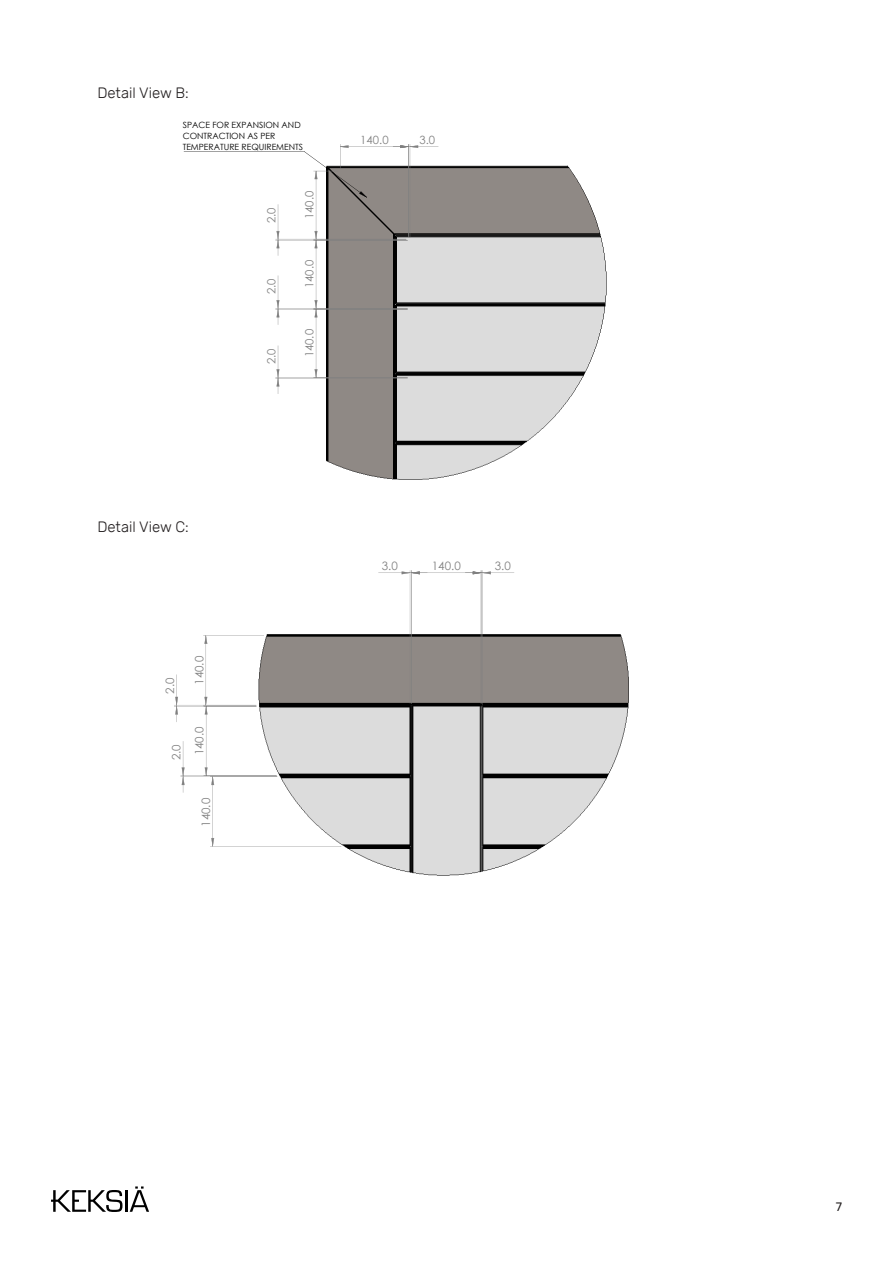
<style>
.page{position:relative;width:893px;height:1263px;background:#fff}
.page>*{position:absolute;margin:0;border:0;box-sizing:border-box;transform-origin:0 0}
.t1{font:300 15px "Rubik";color:#231f20}
.t2{font:12.3px "Rubik";color:#231f20}
.t3{font:11.55px "Century Gothic";color:#808080}
.t4{font:11.4px "Century Gothic";color:#808080}
.t5{font:8.55px/10.9px "Century Gothic";color:#000}
</style>
<div class="page">
<img style="left:326px;top:146px;width:281px;height:334px">
<svg style="left:184px;top:144px;width:254px;height:250px"></svg>
<hr style="left:125px;top:1190px;width:3px;height:22px;background:#000">
<svg style="left:130px;top:1186px;width:19px;height:26px"></svg>
<svg style="left:51px;top:1190px;width:71px;height:22px"></svg>
<img style="left:210px;top:634px;width:419px;height:242px">
<svg style="left:378px;top:570px;width:136px;height:135px"></svg>
<svg style="left:174px;top:635px;width:167px;height:211px"></svg>
<p class="t1" style="left:97px;top:85px;width:93px">Detail View B:</p>
<p class="t5" style="left:183px;top:119px;width:122px">SPACE FOR EXPANSION AND<br>CONTRACTION AS PER<br>TEMPERATURE REQUIREMENTS</p>
<h3 class="t4" style="left:263px;top:223px;width:17px;rotate:-90deg">2.0</h3>
<h3 class="t4" style="left:263px;top:294px;width:17px;rotate:-90deg">2.0</h3>
<h3 class="t4" style="left:263px;top:364px;width:17px;rotate:-90deg">2.0</h3>
<h3 class="t4" style="left:301px;top:219px;width:30px;rotate:-90deg">140.0</h3>
<h3 class="t4" style="left:301px;top:288px;width:30px;rotate:-90deg">140.0</h3>
<h3 class="t4" style="left:301px;top:357px;width:30px;rotate:-90deg">140.0</h3>
<h3 class="t4" style="left:360px;top:132px;width:30px">140.0</h3>
<h3 class="t4" style="left:419px;top:132px;width:17px">3.0</h3>
<p class="t1" style="left:97px;top:518px;width:93px">Detail View C:</p>
<h3 class="t3" style="left:162px;top:694px;width:18px;rotate:-90deg">2.0</h3>
<h3 class="t3" style="left:168px;top:760px;width:18px;rotate:-90deg">2.0</h3>
<h3 class="t3" style="left:191px;top:685px;width:30px;rotate:-90deg">140.0</h3>
<h3 class="t3" style="left:191px;top:755px;width:30px;rotate:-90deg">140.0</h3>
<h3 class="t3" style="left:198px;top:827px;width:30px;rotate:-90deg">140.0</h3>
<h3 class="t3" style="left:382px;top:558px;width:18px">3.0</h3>
<h3 class="t3" style="left:432px;top:558px;width:30px">140.0</h3>
<h3 class="t3" style="left:495px;top:558px;width:18px">3.0</h3>
<p class="t2" style="left:836px;top:1200px;width:8px">7</p>
</div>
